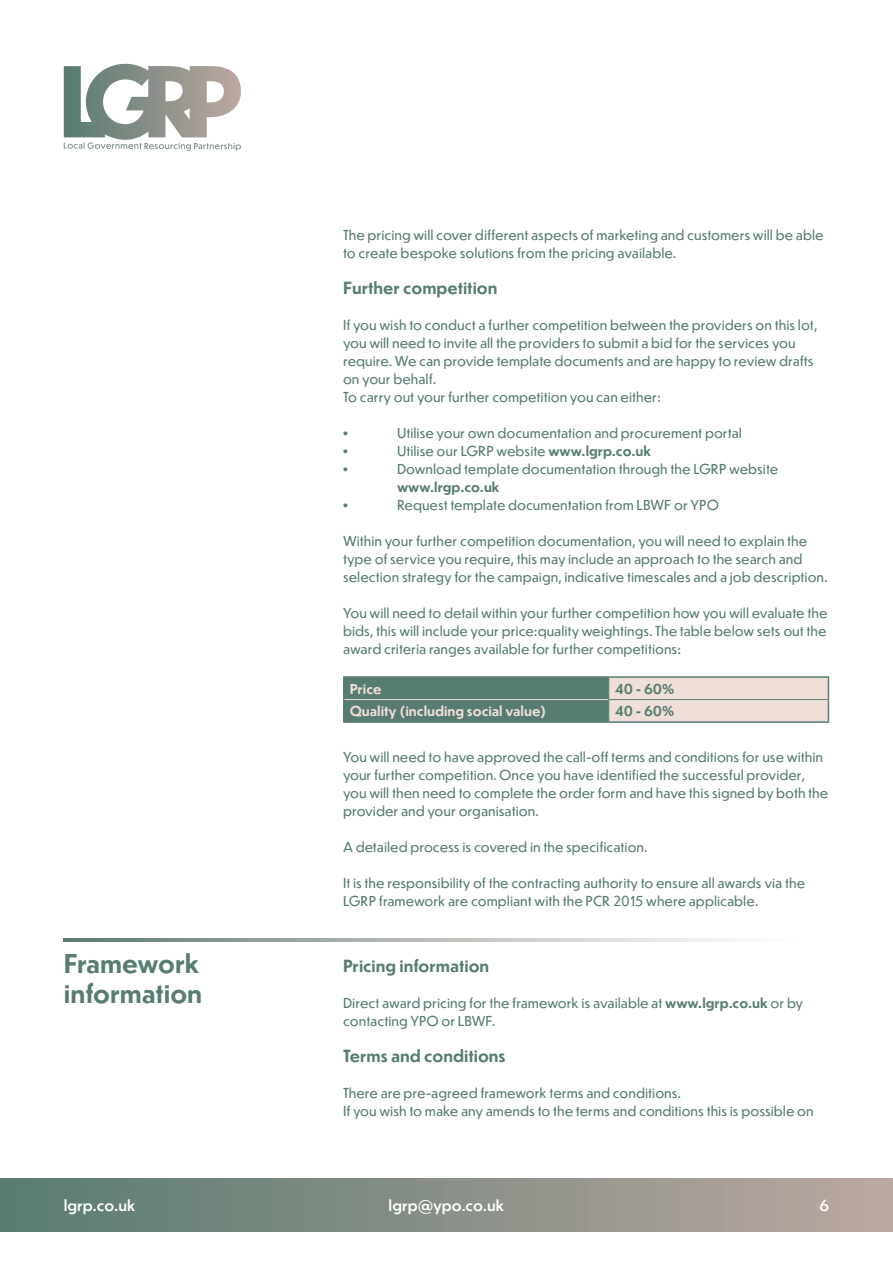
<style>
.page{position:relative;width:893px;height:1263px;background:#fff}
.page>*{position:absolute;margin:0;border:0;box-sizing:border-box;transform-origin:0 0}
.t1{font:700 25.5px/30.6px "Dunbar Text";letter-spacing:-.005em;color:#577c71}
.t2{font:700 16.5px "Dunbar Text";color:#577c71}
.t3{font:500 15px "Dunbar Text";color:#fff}
.t4{font:13.5px/18px "Dunbar Text";color:#577c71}
.t5{font:700 13.5px "Dunbar Text";color:#f0ded9}
.t6{font:700 13.5px "Dunbar Text";color:#577c71}
.t7{font:700 13.5px "Arial";color:#577c71}
.s1{font-weight:700}
</style>
<div class="page">
<div style="left:0;top:1178px;width:893px;height:54px;background:linear-gradient(to right,#587b70,#bba7a1)"></div>
<svg style="left:64px;top:64px;width:177px;height:87px"></svg>
<img style="left:64px;top:938px;width:674px;height:4px">
<hr style="left:343px;top:676px;width:266px;height:2px;background:#577c71">
<hr style="left:609px;top:676px;width:220px;height:2px;background:#577c71">
<hr style="left:343px;top:721px;width:266px;height:2px;background:#577c71">
<hr style="left:609px;top:721px;width:220px;height:2px;background:#577c71">
<svg style="left:343px;top:677px;width:486px;height:45px;background:#99a69e"></svg>
<p class="t4" style="left:343px;top:226px;width:482px">The pricing will cover different aspects of marketing and customers will be able to create bespoke solutions from the pricing available.</p>
<p class="t2" style="left:343px;top:276px;width:156px">Further competition</p>
<p class="t4" style="left:343px;top:316px;width:476px">If you wish to conduct a further competition between the providers on this lot, you will need to invite all the providers to submit a bid for the services you require. We can provide template documents and are happy to review drafts on your behalf.<br>To carry out your further competition you can either:</p>
<p class="t7" style="left:343px;top:424px;width:6px">•</p>
<p class="t4" style="left:397px;top:424px;width:346px">Utilise your own documentation and procurement portal</p>
<p class="t7" style="left:343px;top:442px;width:6px">•</p>
<p class="t4" style="left:397px;top:442px;width:256px">Utilise our LGRP website <span class="s1">www.lgrp.co.uk</span></p>
<p class="t7" style="left:343px;top:460px;width:6px">•</p>
<p class="t4" style="left:397px;top:460px;width:383px">Download template documentation through the LGRP website</p>
<p class="t6" style="left:397px;top:477px;width:104px">www.lrgp.co.uk</p>
<p class="t7" style="left:343px;top:496px;width:6px">•</p>
<p class="t4" style="left:397px;top:496px;width:323px">Request template documentation from LBWF or YPO</p>
<p class="t4" style="left:343px;top:532px;width:486px">Within your further competition documentation, you will need to explain the type of service you require, this may include an approach to the search and selection strategy for the campaign, indicative timescales and a job description.</p>
<p class="t4" style="left:343px;top:604px;width:486px;text-align:justify">You will need to detail within your further competition how you will evaluate the bids, this will include your price:quality weightings. The table below sets out the award criteria ranges available for further competitions:</p>
<p class="t5" style="left:350px;top:679px;width:33px">Price</p>
<p class="t6" style="left:615px;top:679px;width:61px">40 - 60%</p>
<p class="t5" style="left:350px;top:701px;width:198px">Quality (including social value)</p>
<p class="t6" style="left:615px;top:701px;width:61px">40 - 60%</p>
<h1 class="t1" style="left:64px;top:947px;width:140px">Framework information</h1>
<p class="t4" style="left:343px;top:748px;width:487px">You will need to have approved the call-off terms and conditions for use within your further competition. Once you have identified the successful provider, you will then need to complete the order form and have this signed by both the provider and your organisation.</p>
<p class="t4" style="left:343px;top:838px;width:306px">A detailed process is covered in the specification.</p>
<p class="t4" style="left:343px;top:874px;width:464px">It is the responsibility of the contracting authority to ensure all awards via the<br>LGRP framework are compliant with the PCR 2015 where applicable.</p>
<p class="t2" style="left:343px;top:954px;width:148px">Pricing information</p>
<p class="t4" style="left:343px;top:994px;width:462px">Direct award pricing for the framework is available at <span class="s1">www.lgrp.co.uk</span> or by contacting YPO or LBWF.</p>
<p class="t2" style="left:343px;top:1044px;width:164px">Terms and conditions</p>
<p class="t4" style="left:343px;top:1084px;width:472px">There are pre-agreed framework terms and conditions.<br>If you wish to make any amends to the terms and conditions this is possible on</p>
<p class="t3" style="left:64px;top:1194px;width:73px">lgrp.co.uk</p>
<p class="t3" style="left:389px;top:1194px;width:117px">lgrp@ypo.co.uk</p>
<p class="t3" style="left:820px;top:1194px;width:11px">6</p>
</div>
